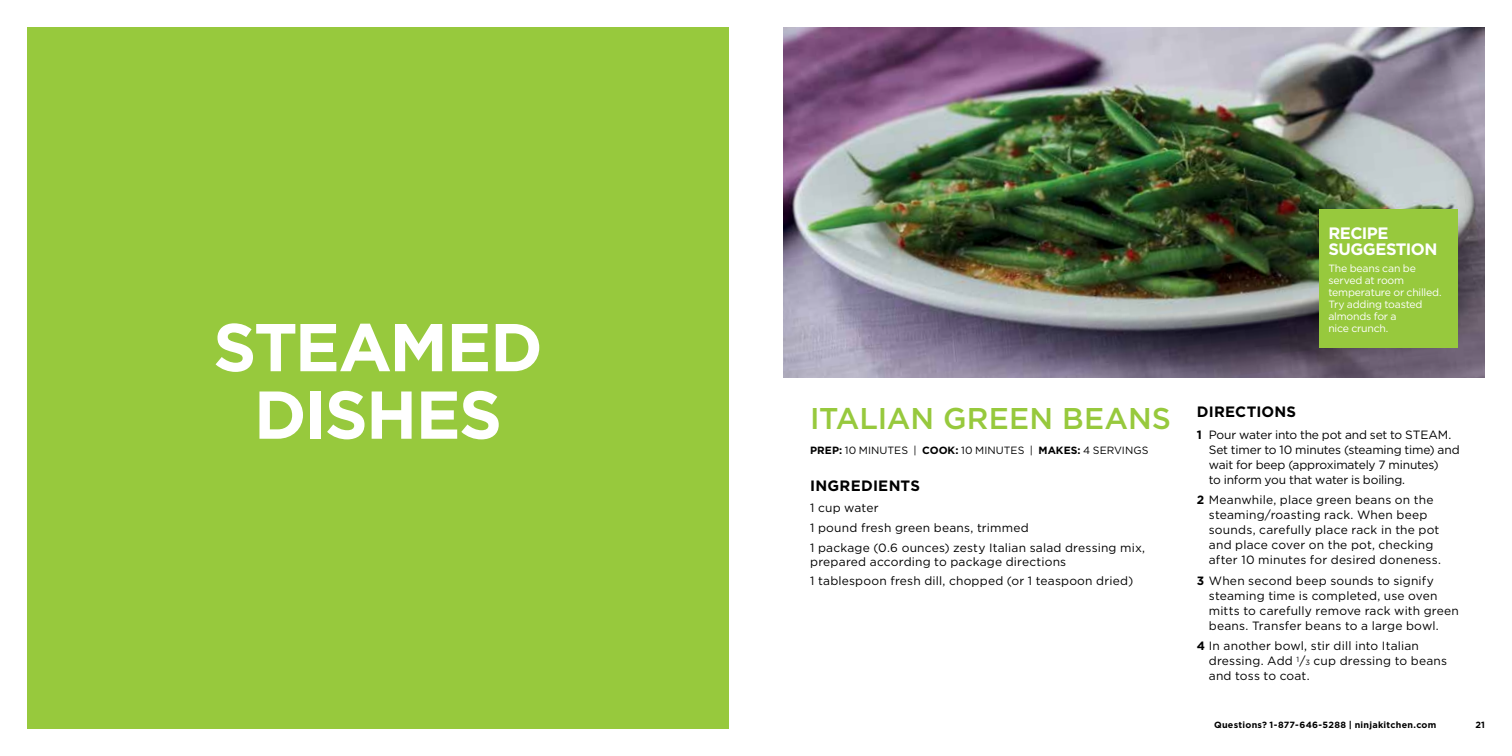
<style>
.page{position:relative;width:1512px;height:756px;background:#fff}
.page>*{position:absolute;margin:0;border:0;box-sizing:border-box;transform-origin:0 0}
.t1{font:700 67.5px/67.5px "Gotham";letter-spacing:-.03em;color:#fff;text-align:center}
.t2{font:500 30px "Gotham";color:#97c93d}
.t3{font:700 16.5px/16.5px "Gotham";letter-spacing:-.03em;color:#fff}
.t4{font:700 15px "Gotham";letter-spacing:.015em;color:#000}
.t5{font:12px/15px "Gotham";letter-spacing:.015em;color:#000}
.t6{font:12px/15px "Gotham";letter-spacing:-.015em;color:#000}
.t7{font:10.5px/12px "Gotham";letter-spacing:-.02em;color:#fff}
.t8{font:10.5px "Gotham";letter-spacing:.005em;color:#000}
.t9{font:700 9px "Gotham";letter-spacing:.03em;color:#000}
.s1{font-weight:700}
.s2{font-size:7.5px}
</style>
<div class="page">
<div style="left:27px;top:27px;width:702px;height:702px;background:#97c93d"></div>
<img style="left:783px;top:27px;width:702px;height:351px">
<div style="left:1319px;top:209px;width:139px;height:139px;background:#97c93d"></div>
<h1 class="t1" style="left:213px;top:313px;width:331px">STEAMED<br>DISHES</h1>
<h3 class="t3" style="left:1328px;top:225px;width:111px">RECIPE<br>SUGGESTION</h3>
<p class="t7" style="left:1328px;top:262px;width:115px">The beans can be served at room temperature or chilled.<br>Try adding toasted almonds for a<br>nice crunch.</p>
<h2 class="t2" style="left:810px;top:399px;width:362px">ITALIAN GREEN BEANS</h2>
<p class="t8" style="left:810px;top:443px;width:340px"><span class="s1">PREP:</span> 10 MINUTES | <span class="s1">COOK:</span> 10 MINUTES | <span class="s1">MAKES:</span> 4 SERVINGS</p>
<p class="t4" style="left:810px;top:476px;width:111px">INGREDIENTS</p>
<p class="t5" style="left:810px;top:498px;width:336px;line-height:19.6px">1 cup water<br>1 pound fresh green beans, trimmed<br>1 package (0.6 ounces) zesty Italian salad dressing mix,</p>
<p class="t5" style="left:810px;top:551px;width:325px;line-height:19.6px">prepared according to package directions<br>1 tablespoon fresh dill, chopped (or 1 teaspoon dried)</p>
<p class="t4" style="left:1197px;top:402px;width:101px">DIRECTIONS</p>
<p class="t6" style="left:1209px;top:427px;width:252px;text-indent:-12px"><span class="s1">1</span> Pour water into the pot and set to STEAM.<br>Set timer to 10 minutes (steaming time) and wait for beep (approximately 7 minutes)<br>to inform you that water is boiling.</p>
<p class="t5" style="left:1209px;top:492px;width:234px;text-indent:-12px"><span class="s1">2</span> Meanwhile, place green beans on the steaming/roasting rack. When beep sounds, carefully place rack in the pot and place cover on the pot, checking after 10 minutes for desired doneness.</p>
<p class="t5" style="left:1209px;top:573px;width:252px;text-indent:-12px"><span class="s1">3</span> When second beep sounds to signify steaming time is completed, use oven mitts to carefully remove rack with green beans. Transfer beans to a large bowl.</p>
<p class="t5" style="left:1209px;top:638px;width:240px;text-indent:-12px"><span class="s1">4</span> In another bowl, stir dill into Italian dressing. Add <sup>1</sup>/<span class="s2">3</span> cup dressing to beans and toss to coat.</p>
<p class="t9" style="left:1214px;top:719px;width:224px">Questions? 1-877-646-5288 | ninjakitchen.com</p>
<p class="t9" style="left:1475px;top:719px;width:11px">21</p>
</div>
